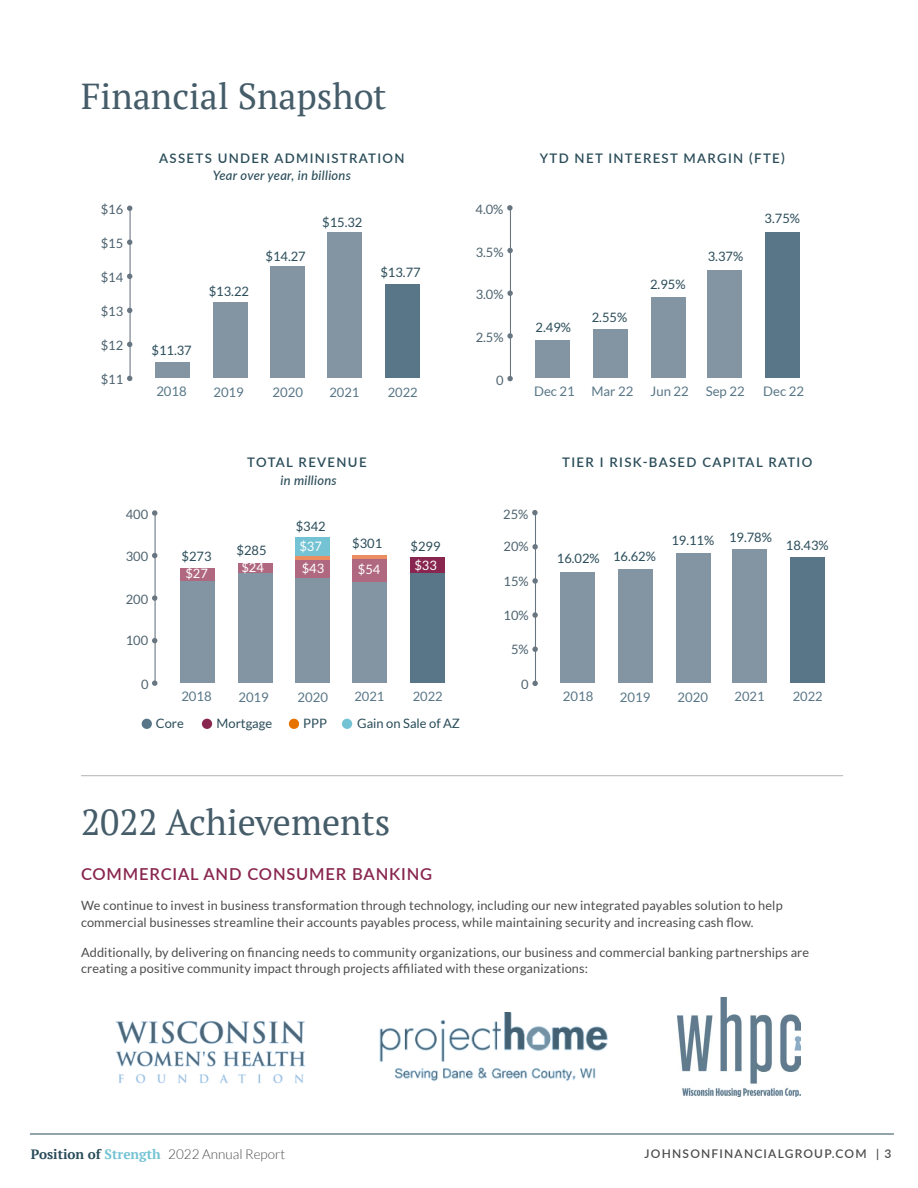
<style>
.page{position:relative;width:918px;height:1188px;background:#fff}
.page>*{position:absolute;margin:0;border:0;box-sizing:border-box;transform-origin:0 0}
.t1{font:36px "PT Serif";color:#455c69}
.t2{font:600 16.5px "Lato";letter-spacing:.05em;color:#89264f}
.t3{font:300 13.5px "Lato";color:#4d4d4f}
.t4{font:600 13.2px "Lato";letter-spacing:.1em;color:#2a4c59}
.t5{font:13.2px "Lato";color:#587687}
.t6{font:12.9px "Lato";color:#2a4c59}
.t7{font:12.9px "Lato";color:#4e636f}
.t8{font:italic 500 12.9px "Lato";letter-spacing:.02em;color:#2a4c59}
.t9{font:12.9px "Lato";color:#587687}
.t10{font:12.9px "Lato";color:#fff}
.t11{font:12.75px/16.5px "Lato";letter-spacing:.01em;color:#4d4d4f}
.t12{font:600 12px "Lato";letter-spacing:.1em;color:#4d4d4f}
.s1{font-family:"PT Serif";font-weight:700;color:#294c59}
.s2{font-family:"PT Serif";font-weight:700;color:#73c3d4}
</style>
<div class="page">
<hr style="left:30px;top:1134px;width:864px;height:1px;background:#294c59">
<div style="left:155px;top:362px;width:35px;height:16px;background:#8394a2"></div>
<div style="left:213px;top:303px;width:34px;height:75px;background:#8394a2"></div>
<div style="left:271px;top:266px;width:34px;height:112px;background:#8394a2"></div>
<svg style="left:127px;top:308px;width:5px;height:5px"></svg>
<svg style="left:127px;top:274px;width:5px;height:5px"></svg>
<svg style="left:127px;top:240px;width:5px;height:5px"></svg>
<svg style="left:127px;top:206px;width:5px;height:5px"></svg>
<hr style="left:130px;top:209px;width:1px;height:167px;background:#687682">
<div style="left:327px;top:232px;width:35px;height:146px;background:#8394a2"></div>
<svg style="left:127px;top:342px;width:5px;height:5px"></svg>
<svg style="left:127px;top:376px;width:5px;height:5px"></svg>
<svg style="left:507px;top:333px;width:6px;height:6px"></svg>
<svg style="left:507px;top:291px;width:6px;height:5px"></svg>
<svg style="left:507px;top:248px;width:6px;height:5px"></svg>
<svg style="left:507px;top:205px;width:6px;height:6px"></svg>
<hr style="left:510px;top:206px;width:1px;height:173px;background:#687682">
<div style="left:536px;top:340px;width:34px;height:38px;background:#8394a2"></div>
<div style="left:593px;top:329px;width:35px;height:49px;background:#8394a2"></div>
<div style="left:651px;top:297px;width:34px;height:81px;background:#8394a2"></div>
<div style="left:707px;top:270px;width:35px;height:108px;background:#8394a2"></div>
<svg style="left:507px;top:376px;width:6px;height:5px"></svg>
<div style="left:386px;top:284px;width:34px;height:94px;background:#587687"></div>
<div style="left:765px;top:232px;width:34px;height:146px;background:#587687"></div>
<div style="left:180px;top:568px;width:35px;height:114px;background:#8394a2"></div>
<div style="left:238px;top:563px;width:34px;height:119px;background:#8394a2"></div>
<div style="left:296px;top:537px;width:34px;height:145px;background:#8394a2"></div>
<svg style="left:152px;top:638px;width:5px;height:5px"></svg>
<svg style="left:152px;top:595px;width:5px;height:6px"></svg>
<svg style="left:152px;top:553px;width:5px;height:5px"></svg>
<svg style="left:152px;top:510px;width:5px;height:6px"></svg>
<hr style="left:155px;top:514px;width:1px;height:167px;background:#687682">
<div style="left:352px;top:555px;width:34px;height:127px;background:#8394a2"></div>
<svg style="left:152px;top:680px;width:5px;height:6px"></svg>
<svg style="left:532px;top:612px;width:6px;height:6px"></svg>
<svg style="left:532px;top:578px;width:6px;height:6px"></svg>
<svg style="left:532px;top:544px;width:6px;height:6px"></svg>
<svg style="left:532px;top:510px;width:6px;height:5px"></svg>
<hr style="left:535px;top:511px;width:1px;height:173px;background:#687682">
<div style="left:561px;top:572px;width:34px;height:110px;background:#8394a2"></div>
<div style="left:618px;top:569px;width:35px;height:113px;background:#8394a2"></div>
<div style="left:676px;top:553px;width:34px;height:129px;background:#8394a2"></div>
<div style="left:732px;top:549px;width:35px;height:133px;background:#8394a2"></div>
<svg style="left:532px;top:681px;width:6px;height:5px"></svg>
<div style="left:411px;top:558px;width:34px;height:124px;background:#587687"></div>
<div style="left:790px;top:557px;width:34px;height:125px;background:#587687"></div>
<div style="left:180px;top:568px;width:35px;height:13px;background:#b06880"></div>
<div style="left:238px;top:563px;width:34px;height:9px;background:#b06880"></div>
<div style="left:411px;top:558px;width:34px;height:15px;background:#89264f"></div>
<div style="left:296px;top:560px;width:34px;height:18px;background:#b06880"></div>
<div style="left:352px;top:558px;width:34px;height:23px;background:#b06880"></div>
<div style="left:296px;top:537px;width:34px;height:19px;background:#73c3d4"></div>
<hr style="left:296px;top:556px;width:34px;height:3px;background:#ea8e62">
<hr style="left:352px;top:555px;width:35px;height:3px;background:#ea8e62">
<div style="left:142px;top:719px;width:10px;height:10px;background:#587687;border-radius:50%"></div>
<div style="left:342px;top:719px;width:10px;height:10px;background:#73c3d4;border-radius:50%"></div>
<div style="left:202px;top:719px;width:10px;height:10px;background:#89264f;border-radius:50%"></div>
<div style="left:289px;top:719px;width:10px;height:10px;background:#e77200;border-radius:50%"></div>
<svg style="left:532px;top:647px;width:6px;height:5px"></svg>
<hr style="left:81px;top:775px;width:762px;height:1px;background:#b1b4b6">
<img style="left:379px;top:1013px;width:229px;height:69px">
<img style="left:678px;top:997px;width:122px;height:100px">
<img style="left:116px;top:1021px;width:189px;height:63px">
<h1 class="t1" style="left:81px;top:73px;width:307px">Financial Snapshot</h1>
<p class="t7" style="left:101px;top:203px;width:24px">$16</p>
<p class="t7" style="left:101px;top:237px;width:24px">$15</p>
<p class="t7" style="left:101px;top:271px;width:24px">$14</p>
<p class="t7" style="left:101px;top:305px;width:24px">$13</p>
<p class="t7" style="left:101px;top:339px;width:24px">$12</p>
<p class="t7" style="left:101px;top:373px;width:24px">$11</p>
<p class="t4" style="left:159px;top:148px;width:247px">ASSETS UNDER ADMINISTRATION</p>
<p class="t8" style="left:213px;top:166px;width:139px">Year over year, in billions</p>
<p class="t6" style="left:209px;top:284px;width:42px">$13.22</p>
<p class="t6" style="left:266px;top:249px;width:42px">$14.27</p>
<p class="t6" style="left:322px;top:215px;width:42px">$15.32</p>
<p class="t6" style="left:152px;top:344px;width:42px">$11.37</p>
<p class="t5" style="left:156px;top:384px;width:32px">2018</p>
<p class="t5" style="left:213px;top:385px;width:32px">2019</p>
<p class="t5" style="left:273px;top:385px;width:32px">2020</p>
<p class="t9" style="left:329px;top:385px;width:32px">2021</p>
<p class="t6" style="left:380px;top:265px;width:42px">$13.77</p>
<p class="t9" style="left:388px;top:385px;width:32px">2022</p>
<p class="t4" style="left:247px;top:453px;width:121px">TOTAL REVENUE</p>
<p class="t8" style="left:280px;top:471px;width:58px">in millions</p>
<p class="t7" style="left:476px;top:202px;width:29px">4.0%</p>
<p class="t7" style="left:476px;top:245px;width:29px">3.5%</p>
<p class="t7" style="left:476px;top:287px;width:29px">3.0%</p>
<p class="t7" style="left:476px;top:330px;width:29px">2.5%</p>
<p class="t7" style="left:496px;top:373px;width:9px">0</p>
<p class="t4" style="left:540px;top:148px;width:247px">YTD NET INTEREST MARGIN (FTE)</p>
<p class="t6" style="left:536px;top:321px;width:37px">2.49%</p>
<p class="t6" style="left:592px;top:310px;width:37px">2.55%</p>
<p class="t6" style="left:650px;top:277px;width:37px">2.95%</p>
<p class="t6" style="left:708px;top:249px;width:37px">3.37%</p>
<p class="t6" style="left:765px;top:211px;width:37px">3.75%</p>
<p class="t5" style="left:534px;top:384px;width:42px">Dec 21</p>
<p class="t5" style="left:591px;top:384px;width:43px">Mar 22</p>
<p class="t5" style="left:651px;top:384px;width:40px">Jun 22</p>
<p class="t5" style="left:706px;top:384px;width:40px">Sep 22</p>
<p class="t5" style="left:763px;top:384px;width:42px">Dec 22</p>
<p class="t4" style="left:562px;top:453px;width:252px">TIER I RISK-BASED CAPITAL RATIO</p>
<p class="t7" style="left:126px;top:507px;width:24px">400</p>
<p class="t7" style="left:126px;top:549px;width:24px">300</p>
<p class="t7" style="left:126px;top:592px;width:24px">200</p>
<p class="t7" style="left:126px;top:633px;width:24px">100</p>
<p class="t7" style="left:503px;top:507px;width:27px">25%</p>
<p class="t6" style="left:296px;top:519px;width:32px">$342</p>
<p class="t6" style="left:671px;top:532px;width:102px">19.11% 19.78%</p>
<p class="t6" style="left:352px;top:537px;width:32px">$301</p>
<p class="t6" style="left:411px;top:539px;width:32px">$299</p>
<p class="t6" style="left:786px;top:538px;width:44px">18.43%</p>
<p class="t10" style="left:299px;top:539px;width:24px">$37</p>
<p class="t7" style="left:503px;top:539px;width:27px">20%</p>
<p class="t6" style="left:237px;top:544px;width:32px">$285</p>
<p class="t6" style="left:182px;top:549px;width:32px">$273</p>
<p class="t6" style="left:557px;top:551px;width:101px">16.02% 16.62%</p>
<p class="t10" style="left:185px;top:566px;width:24px">$27</p>
<p class="t10" style="left:241px;top:560px;width:24px">$24</p>
<p class="t10" style="left:302px;top:561px;width:24px">$43</p>
<p class="t10" style="left:358px;top:562px;width:24px">$54</p>
<p class="t10" style="left:414px;top:559px;width:24px">$33</p>
<p class="t7" style="left:503px;top:574px;width:27px">15%</p>
<p class="t7" style="left:503px;top:608px;width:27px">10%</p>
<p class="t7" style="left:511px;top:642px;width:19px">5%</p>
<p class="t7" style="left:141px;top:677px;width:9px">0</p>
<p class="t5" style="left:181px;top:689px;width:32px">2018</p>
<p class="t5" style="left:238px;top:690px;width:32px">2019</p>
<p class="t5" style="left:298px;top:690px;width:32px">2020</p>
<p class="t9" style="left:354px;top:690px;width:32px">2021</p>
<p class="t9" style="left:413px;top:690px;width:32px">2022</p>
<p class="t6" style="left:156px;top:716px;width:30px">Core</p>
<p class="t6" style="left:217px;top:716px;width:57px">Mortgage</p>
<p class="t6" style="left:303px;top:716px;width:25px">PPP</p>
<p class="t6" style="left:357px;top:716px;width:104px">Gain on Sale of AZ</p>
<p class="t7" style="left:521px;top:677px;width:9px">0</p>
<p class="t5" style="left:563px;top:689px;width:32px">2018</p>
<p class="t5" style="left:620px;top:690px;width:32px">2019</p>
<p class="t5" style="left:678px;top:690px;width:32px">2020</p>
<p class="t9" style="left:735px;top:690px;width:32px">2021</p>
<p class="t9" style="left:793px;top:690px;width:32px">2022</p>
<h1 class="t1" style="left:81px;top:799px;width:311px">2022 Achievements</h1>
<p class="t2" style="left:81px;top:862px;width:353px">COMMERCIAL AND CONSUMER BANKING</p>
<p class="t11" style="left:81px;top:897px;width:703px">We continue to invest in business transformation through technology, including our new integrated payables solution to help commercial businesses streamline their accounts payables process, while maintaining security and increasing cash flow.</p>
<p class="t11" style="left:81px;top:944px;width:730px">Additionally, by delivering on financing needs to community organizations, our business and commercial banking partnerships are creating a positive community impact through projects affiliated with these organizations:</p>
<p class="t3" style="left:31px;top:1147px;width:256px"><span class="s1">Position of</span> <span class="s2">Strength</span> 2022 Annual Report</p>
<p class="t12" style="left:645px;top:1145px;width:248px">JOHNSONFINANCIALGROUP.COM | 3</p>
</div>
